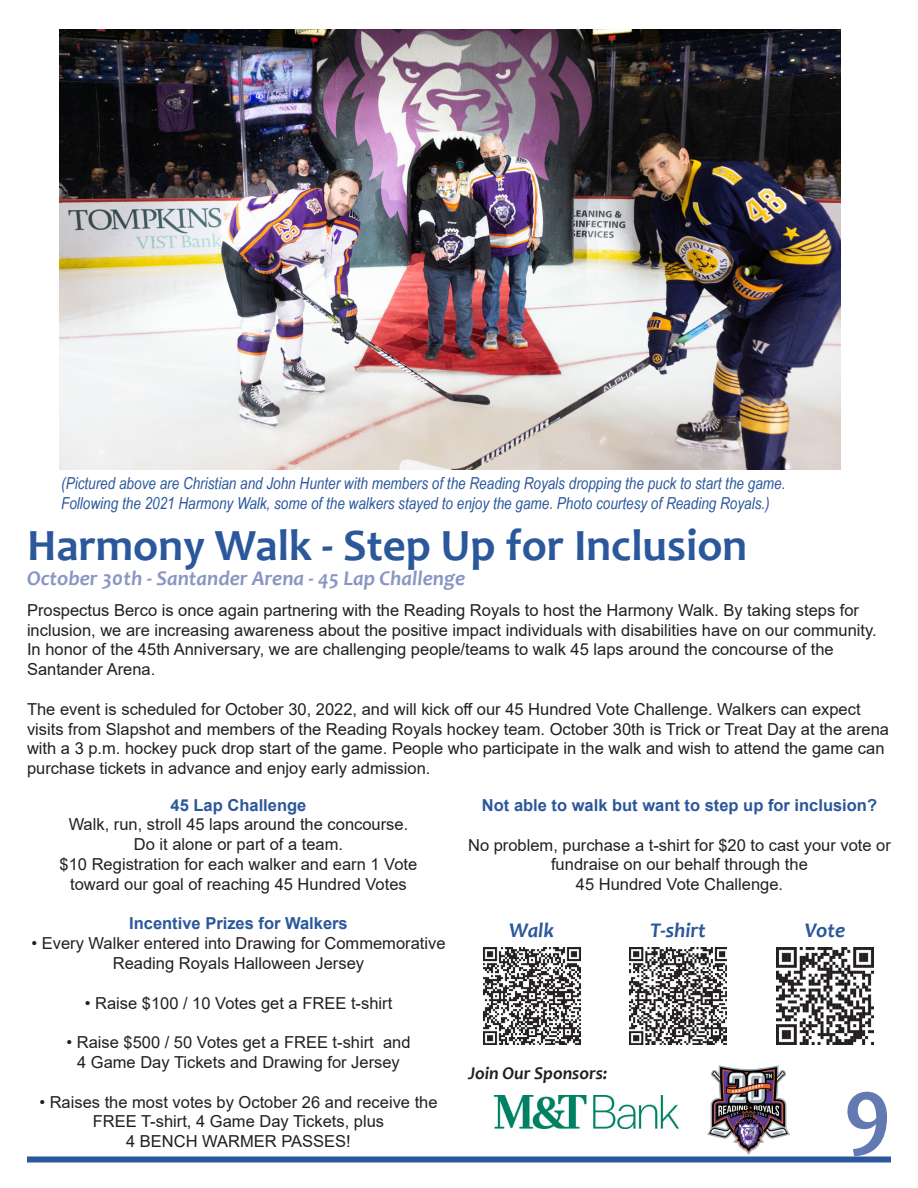
<style>
.page{position:relative;width:918px;height:1188px;background:#fff}
.page>*{position:absolute;margin:0;border:0;box-sizing:border-box;transform-origin:0 0}
.t1{font:700 90px "Candara";color:#6379b2}
.t2{font:700 45px "Candara";color:#2b579b}
.t3{font:italic 700 21px "Candara";color:#8996c4}
.t4{font:italic 700 21px "Candara";color:#2b579b}
.t5{font:italic 700 18px "Candara";color:#231f20}
.t6{font:16.5px/19.8px "Arial";color:#231f20;text-align:center}
.t7{font:italic 16.5px/19.8px "Arial Narrow";color:#2b579b}
.t8{font:700 16.5px "Arial";color:#2b579b}
</style>
<div class="page">
<div style="left:27px;top:1156px;width:864px;height:6px;background:#2b579b"></div>
<img style="left:60px;top:30px;width:781px;height:439px">
<img style="left:483px;top:947px;width:97px;height:98px">
<img style="left:629px;top:947px;width:98px;height:98px">
<img style="left:776px;top:947px;width:98px;height:98px">
<img style="left:495px;top:1095px;width:183px;height:34px">
<img style="left:708px;top:1066px;width:82px;height:89px">
<p class="t7" style="left:61px;top:473px;width:726px">(Pictured above are Christian and John Hunter with members of the Reading Royals dropping the puck to start the game.<br>Following the 2021 Harmony Walk, some of the walkers stayed to enjoy the game. Photo courtesy of Reading Royals.)</p>
<p class="t2" style="left:27px;top:517px;width:722px">Harmony Walk - Step Up for Inclusion</p>
<p class="t3" style="left:27px;top:565px;width:440px">October 30th - Santander Arena - 45 Lap Challenge</p>
<p class="t6" style="left:27px;top:600px;width:851px;text-align:left">Prospectus Berco is once again partnering with the Reading Royals to host the Harmony Walk. By taking steps for inclusion, we are increasing awareness about the positive impact individuals with disabilities have on our community.<br>In honor of the 45th Anniversary, we are challenging people/teams to walk 45 laps around the concourse of the Santander Arena.</p>
<p class="t6" style="left:27px;top:699px;width:864px;text-align:left">The event is scheduled for October 30, 2022, and will kick off our 45 Hundred Vote Challenge. Walkers can expect visits from Slapshot and members of the Reading Royals hockey team. October 30th is Trick or Treat Day at the arena with a 3 p.m. hockey puck drop start of the game. People who participate in the walk and wish to attend the game can purchase tickets in advance and enjoy early admission.</p>
<p class="t8" style="left:171px;top:793px;width:137px">45 Lap Challenge</p>
<p class="t6" style="left:69px;top:815px;width:341px">Walk, run, stroll 45 laps around the concourse.<br>Do it alone or part of a team.</p>
<p class="t6" style="left:60px;top:854px;width:359px">$10 Registration for each walker and earn 1 Vote toward our goal of reaching 45 Hundred Votes</p>
<p class="t8" style="left:129px;top:912px;width:220px">Incentive Prizes for Walkers</p>
<p class="t6" style="left:31px;top:933px;width:416px">• Every Walker entered into Drawing for Commemorative<br>Reading Royals Halloween Jersey</p>
<p class="t6" style="left:85px;top:993px;width:309px">• Raise $100 / 10 Votes get a FREE t-shirt</p>
<p class="t6" style="left:66px;top:1032px;width:346px">• Raise $500 / 50 Votes get a FREE t-shirt and<br>4 Game Day Tickets and Drawing for Jersey</p>
<p class="t6" style="left:39px;top:1092px;width:400px">• Raises the most votes by October 26 and receive the<br>FREE T-shirt, 4 Game Day Tickets, plus<br>4 BENCH WARMER PASSES!</p>
<p class="t8" style="left:482px;top:793px;width:397px">Not able to walk but want to step up for inclusion?</p>
<p class="t6" style="left:468px;top:835px;width:424px">No problem, purchase a t-shirt for $20 to cast your vote or fundraise on our behalf through the<br>45 Hundred Vote Challenge.</p>
<p class="t4" style="left:509px;top:917px;width:46px">Walk</p>
<p class="t4" style="left:650px;top:917px;width:57px">T-shirt</p>
<p class="t4" style="left:805px;top:917px;width:42px">Vote</p>
<p class="t5" style="left:468px;top:1062px;width:141px">Join Our Sponsors:</p>
<p class="t1" style="left:843px;top:1053px;width:49px">9</p>
</div>
